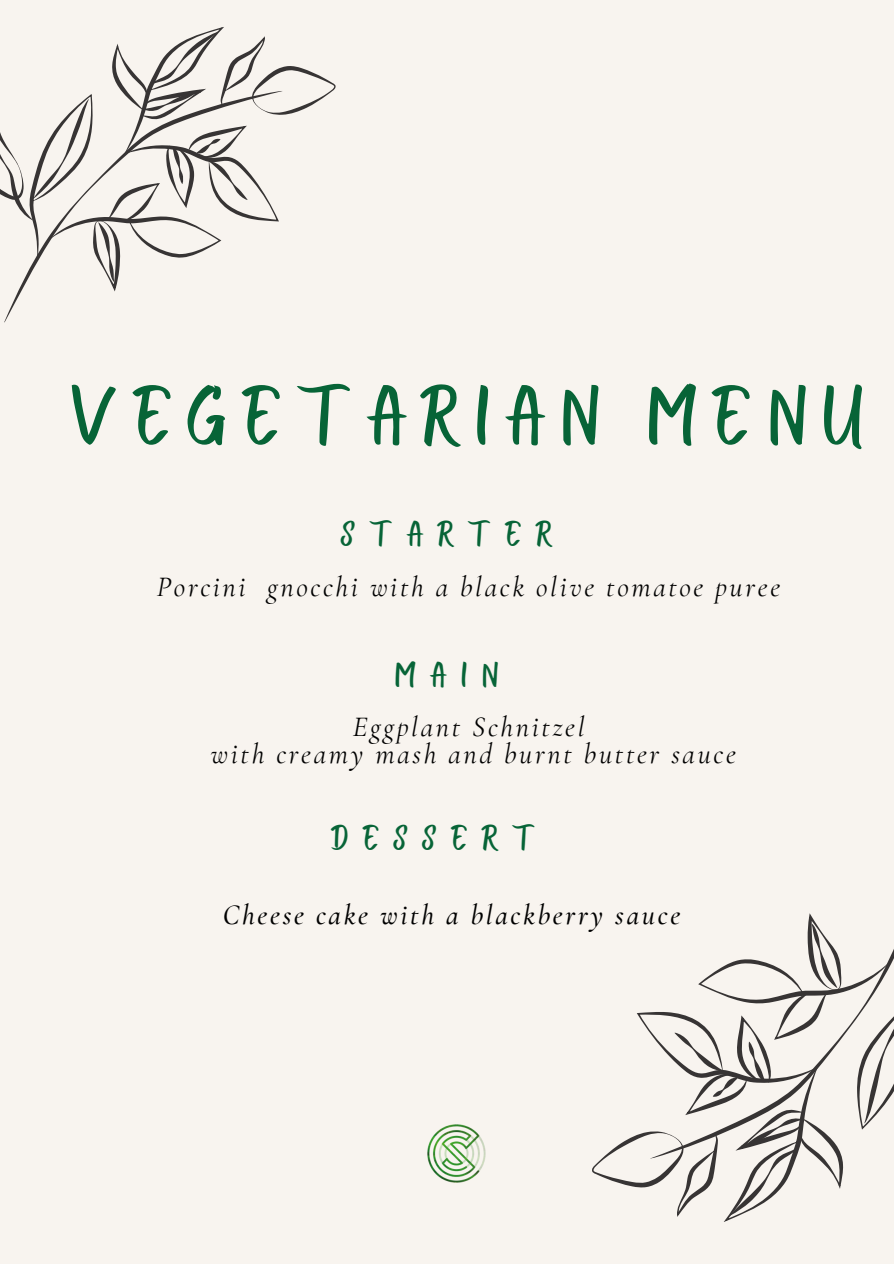
<style>
.page{position:relative;width:894px;height:1264px;background:#fff}
.page>*{position:absolute;margin:0;border:0;box-sizing:border-box;transform-origin:0 0}
.t1{font:85.5px "Bright Sunshine Cap";letter-spacing:.16em;color:#076437}
.t2{font:36px "Bright Sunshine Cap";letter-spacing:.375em;color:#076437}
.t3{font:italic 28.5px "Cormorant Garamond";letter-spacing:.095em;color:#000}
.t4{font:italic 500 28.5px "Cormorant Garamond";letter-spacing:.095em;color:#000}
</style>
<div class="page">
<div style="left:0;top:0;width:893px;height:1263px;background:#f8f4ef"></div>
<svg style="left:592px;top:913px;width:301px;height:309px"></svg>
<svg style="left:0;top:27px;width:336px;height:265px"></svg>
<img style="left:427px;top:1124px;width:59px;height:59px">
<p class="t1" style="left:71px;top:358px;width:795px">VEGETARIAN MENU</p>
<h2 class="t2" style="left:341px;top:510px;width:213px">STARTER</h2>
<p class="t3" style="left:157px;top:569px;width:624px">Porcini gnocchi with a black olive tomatoe puree</p>
<p class="t2" style="left:394px;top:650px;width:106px">MAIN</p>
<p class="t3" style="left:352px;top:709px;width:233px">Eggplant Schnitzel</p>
<p class="t3" style="left:210px;top:736px;width:526px">with creamy mash and burnt butter sauce</p>
<h2 class="t2" style="left:331px;top:813px;width:206px">DESSERT</h2>
<h2 class="t4" style="left:222px;top:898px;width:459px">Cheese cake with a blackberry sauce</h2>
</div>
